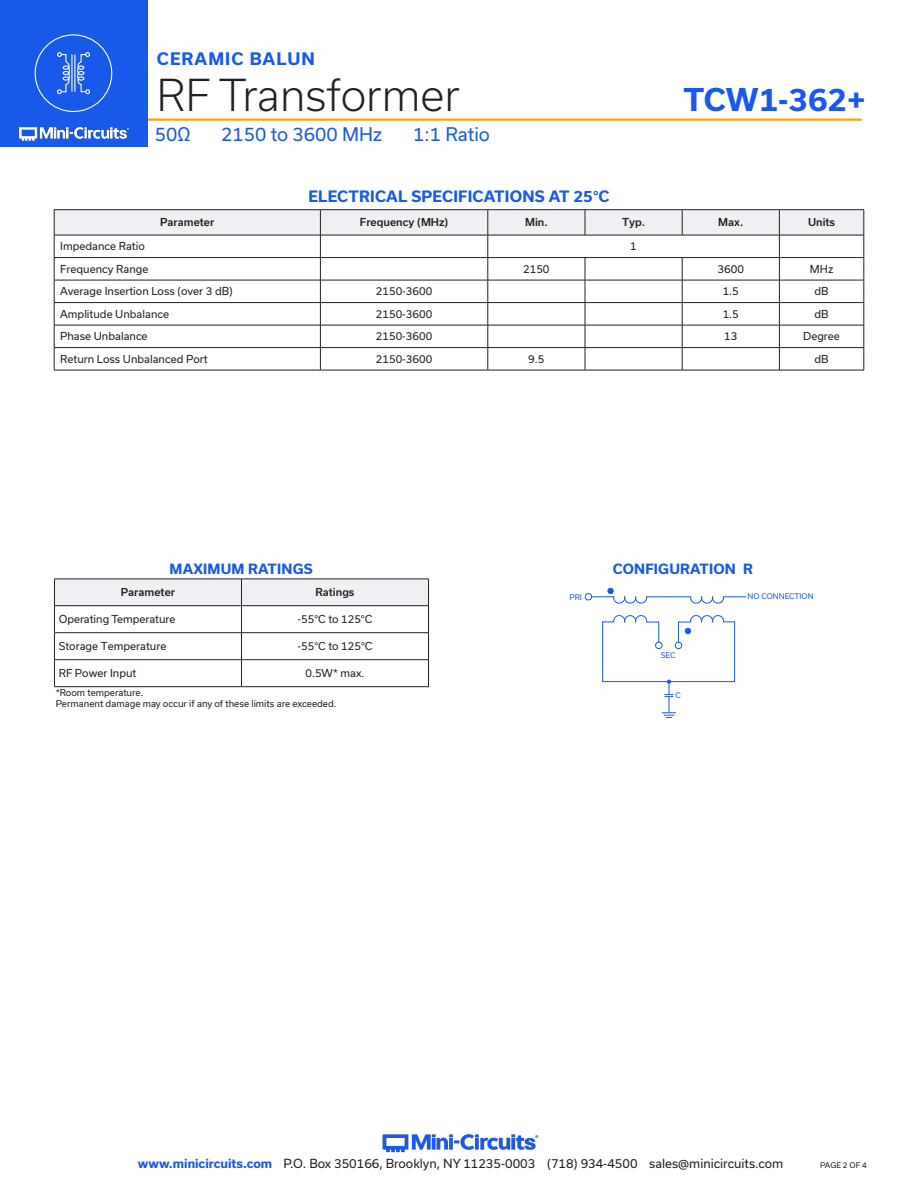
<style>
.page{position:relative;width:918px;height:1188px;background:#fff}
.page>*{position:absolute;margin:0;border:0;box-sizing:border-box;transform-origin:0 0}
.t1{font:300 42px "Usual";color:#231f20}
.t2{font:700 30px "Usual";color:#1859ea}
.t3{font:18px "Usual";color:#1859ea}
.t4{font:700 16.5px "Usual";letter-spacing:.065em;color:#1859ea}
.Blue_Headers{font:700 15px "Usual";letter-spacing:.015em;color:#1859ea}
.Blue_Headers-2{font:700 13.5px "Usual";letter-spacing:.015em;color:#1859ea}
.t5{font:12px "Usual";color:#231f20}
.Table_Body_Left_Just{font:10.5px "Usual";color:#231f20}
.Table_Body_Center{font:10.5px "Usual";color:#231f20}
.Table_Header_Center{font:500 10.5px "Usual";color:#231f20}
.Notes{font:9px "Usual";color:#231f20}
.t6{font:7.5px "Usual";color:#1859ea}
.t7{font:7.5px "Usual";color:#231f20}
.s1{font-weight:700;color:#1859ea}
</style>
<div class="page">
<hr style="left:129px;top:118px;width:733px;height:3px;background:#ffa300">
<div style="left:0;top:0;width:147px;height:147px;background:#1859ea"></div>
<img style="left:19px;top:126px;width:110px;height:15px">
<img style="left:382px;top:1134px;width:157px;height:19px">
<div style="left:35px;top:34px;width:77px;height:78px;border:1px solid #fff;border-radius:50%"></div>
<svg style="left:57px;top:52px;width:13px;height:42px"></svg>
<svg style="left:77px;top:52px;width:13px;height:42px"></svg>
<hr style="left:71px;top:55px;width:1px;height:37px;background:#fff">
<hr style="left:74px;top:55px;width:1px;height:37px;background:#fff">
<svg style="left:54px;top:579px;width:375px;height:107px"></svg>
<hr style="left:54px;top:686px;width:188px;height:1px;background:#231f20">
<hr style="left:242px;top:686px;width:187px;height:1px;background:#231f20">
<hr style="left:602px;top:622px;width:1px;height:60px;background:#1859ea">
<svg style="left:603px;top:615px;width:60px;height:34px"></svg>
<hr style="left:734px;top:622px;width:1px;height:60px;background:#1859ea">
<hr style="left:603px;top:681px;width:132px;height:1px;background:#1859ea">
<svg style="left:662px;top:680px;width:14px;height:38px"></svg>
<svg style="left:675px;top:615px;width:60px;height:34px"></svg>
<svg style="left:585px;top:588px;width:161px;height:16px"></svg>
<hr style="left:54px;top:370px;width:266px;height:1px;background:#231f20">
<hr style="left:779px;top:370px;width:85px;height:1px;background:#231f20">
<hr style="left:320px;top:370px;width:168px;height:1px;background:#231f20">
<hr style="left:682px;top:370px;width:97px;height:1px;background:#231f20">
<hr style="left:54px;top:209px;width:266px;height:1px;background:#231f20">
<hr style="left:320px;top:209px;width:168px;height:1px;background:#231f20">
<hr style="left:585px;top:209px;width:97px;height:1px;background:#231f20">
<hr style="left:682px;top:209px;width:97px;height:1px;background:#231f20">
<hr style="left:779px;top:209px;width:85px;height:1px;background:#231f20">
<hr style="left:488px;top:209px;width:97px;height:1px;background:#231f20">
<hr style="left:488px;top:370px;width:97px;height:1px;background:#231f20">
<svg style="left:54px;top:210px;width:811px;height:160px"></svg>
<hr style="left:585px;top:370px;width:97px;height:1px;background:#231f20">
<h3 class="t4" style="left:157px;top:49px;width:160px">CERAMIC BALUN</h3>
<h1 class="t1" style="left:157px;top:71px;width:305px">RF Transformer</h1>
<h3 class="t3" style="left:155px;top:124px;width:37px">50Ω</h3>
<h3 class="t3" style="left:221px;top:124px;width:163px">2150 to 3600 MHz</h3>
<h3 class="t3" style="left:413px;top:124px;width:78px">1:1 Ratio</h3>
<p class="Blue_Headers" style="left:308px;top:188px;width:303px">ELECTRICAL SPECIFICATIONS AT 25°C</p>
<h2 class="t2" style="left:684px;top:83px;width:183px">TCW1-362+</h2>
<p class="Table_Header_Center" style="left:160px;top:216px;width:56px">Parameter</p>
<p class="Table_Header_Center" style="left:360px;top:216px;width:90px">Frequency (MHz)</p>
<p class="Table_Header_Center" style="left:525px;top:216px;width:24px">Min.</p>
<p class="Table_Header_Center" style="left:622px;top:216px;width:25px">Typ.</p>
<p class="Table_Header_Center" style="left:718px;top:216px;width:26px">Max.</p>
<p class="Table_Header_Center" style="left:808px;top:216px;width:29px">Units</p>
<p class="Table_Body_Left_Just" style="left:60px;top:240px;width:86px">Impedance Ratio</p>
<p class="Table_Body_Center" style="left:630px;top:240px;width:8px">1</p>
<p class="Table_Body_Left_Just" style="left:60px;top:263px;width:90px">Frequency Range</p>
<p class="Table_Body_Center" style="left:523px;top:263px;width:28px">2150</p>
<p class="Table_Body_Center" style="left:718px;top:263px;width:28px">3600</p>
<p class="Table_Body_Center" style="left:810px;top:263px;width:25px">MHz</p>
<p class="Table_Body_Left_Just" style="left:60px;top:285px;width:174px">Average Insertion Loss (over 3 dB)</p>
<p class="Table_Body_Center" style="left:376px;top:285px;width:58px">2150-3600</p>
<p class="Table_Body_Center" style="left:723px;top:285px;width:18px">1.5</p>
<p class="Table_Body_Center" style="left:815px;top:285px;width:16px">dB</p>
<p class="Table_Body_Left_Just" style="left:60px;top:308px;width:110px">Amplitude Unbalance</p>
<p class="Table_Body_Center" style="left:376px;top:308px;width:58px">2150-3600</p>
<p class="Table_Body_Center" style="left:723px;top:308px;width:18px">1.5</p>
<p class="Table_Body_Center" style="left:815px;top:308px;width:16px">dB</p>
<p class="Table_Body_Left_Just" style="left:60px;top:330px;width:89px">Phase Unbalance</p>
<p class="Table_Body_Center" style="left:376px;top:330px;width:58px">2150-3600</p>
<p class="Table_Body_Center" style="left:724px;top:330px;width:15px">13</p>
<p class="Table_Body_Center" style="left:803px;top:330px;width:38px">Degree</p>
<p class="Table_Body_Left_Just" style="left:60px;top:353px;width:149px">Return Loss Unbalanced Port</p>
<p class="Table_Body_Center" style="left:376px;top:353px;width:58px">2150-3600</p>
<p class="Table_Body_Center" style="left:528px;top:353px;width:18px">9.5</p>
<p class="Table_Body_Center" style="left:815px;top:353px;width:16px">dB</p>
<p class="Blue_Headers-2" style="left:170px;top:561px;width:145px">MAXIMUM RATINGS</p>
<p class="Blue_Headers-2" style="left:613px;top:561px;width:142px">CONFIGURATION R</p>
<p class="Table_Header_Center" style="left:121px;top:586px;width:56px">Parameter</p>
<p class="Table_Header_Center" style="left:315px;top:586px;width:41px">Ratings</p>
<p class="Table_Body_Left_Just" style="left:59px;top:613px;width:118px">Operating Temperature</p>
<p class="Table_Body_Center" style="left:298px;top:613px;width:76px">-55°C to 125°C</p>
<p class="Table_Body_Left_Just" style="left:59px;top:640px;width:109px">Storage Temperature</p>
<p class="Table_Body_Center" style="left:298px;top:640px;width:76px">-55°C to 125°C</p>
<p class="Table_Body_Left_Just" style="left:59px;top:667px;width:79px">RF Power Input</p>
<p class="Table_Body_Center" style="left:305px;top:667px;width:61px">0.5W* max.</p>
<p class="Notes" style="left:56px;top:688px;width:89px">*Room temperature.</p>
<p class="Notes" style="left:56px;top:699px;width:282px">Permanent damage may occur if any of these limits are exceeded.</p>
<p class="t6" style="left:570px;top:592px;width:14px">PRI</p>
<p class="t6" style="left:661px;top:650px;width:16px">SEC</p>
<p class="t6" style="left:675px;top:691px;width:7px">C</p>
<p class="t6" style="left:748px;top:592px;width:68px">NO CONNECTION</p>
<p class="t5" style="left:138px;top:1157px;width:647px"><span class="s1">www.minicircuits.com</span> P.O. Box 350166, Brooklyn, NY 11235-0003 (718) 934-4500 sales@minicircuits.com</p>
<p class="t7" style="left:820px;top:1161px;width:48px">PAGE 2 OF 4</p>
</div>
